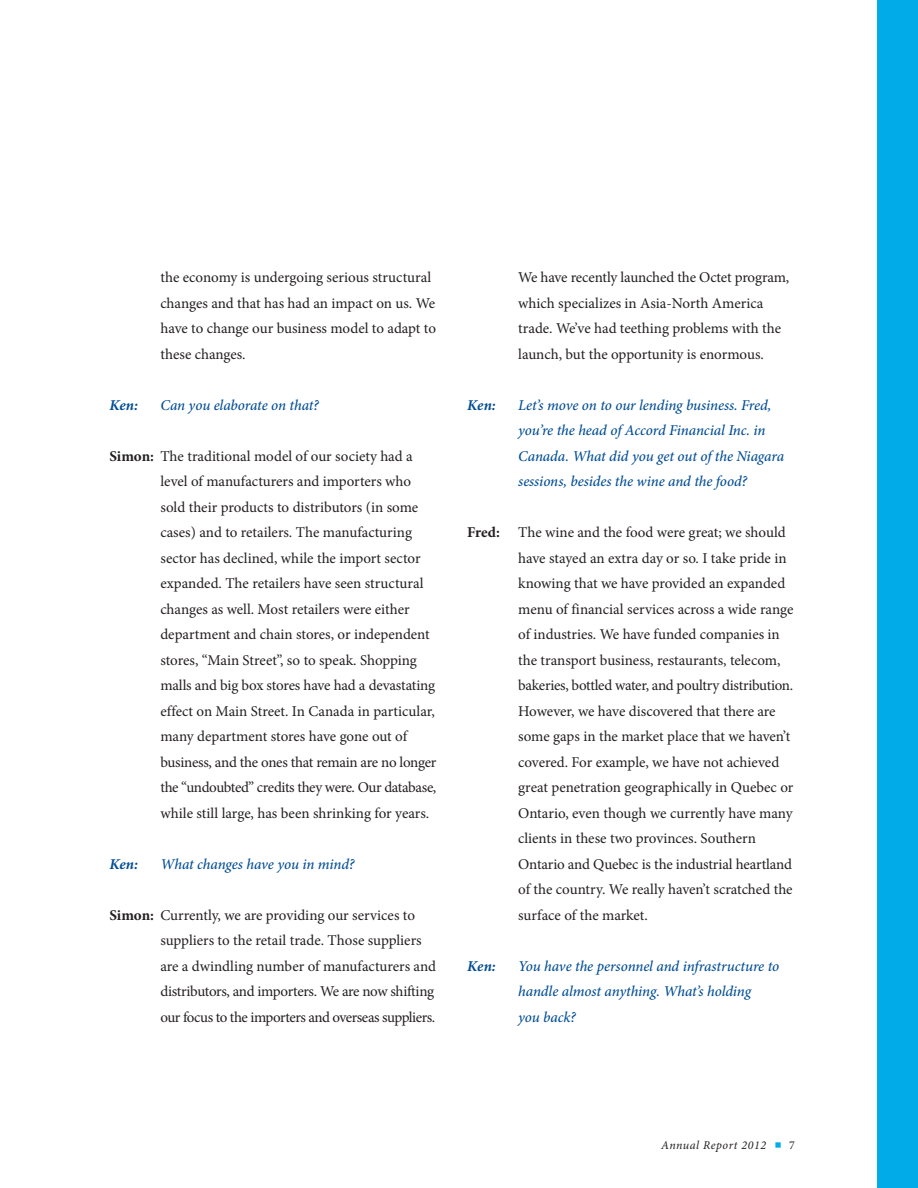
<style>
.page{position:relative;width:918px;height:1188px;background:#fff}
.page>*{position:absolute;margin:0;border:0;box-sizing:border-box;transform-origin:0 0}
.t1{font:15px/25.5px "Minion Pro";letter-spacing:-.005em;color:#231f20}
.t2{font:italic 500 15px/25.5px "Minion Pro";letter-spacing:-.01em;color:#014d95}
.t3{font:italic 700 15px "Minion Pro";color:#014d95}
.t4{font:italic 12px "Minion Pro";letter-spacing:.045em;color:#231f20}
.s1{font-weight:700}
.s2{font-family:"Itc Eras";font-weight:300;font-style:normal;font-size:21px;color:#00abe7}
.s3{font-style:normal}
</style>
<div class="page">
<div style="left:877px;top:0;width:41px;height:1188px;background:#00abe7"></div>
<p class="t1" style="left:160px;top:266px;width:277px">the economy is undergoing serious structural changes and that has had an impact on us. We have to change our business model to adapt to these changes.</p>
<p class="t3" style="left:110px;top:399px;width:30px">Ken:</p>
<p class="t2" style="left:160px;top:394px;width:160px">Can you elaborate on that?</p>
<p class="t1" style="left:160px;top:445px;width:278px;text-indent:-51px"><span class="s1">Simon:</span> The traditional model of our society had a level of manufacturers and importers who sold their products to distributors (in some cases) and to retailers. The manufacturing sector has declined, while the import sector expanded. The retailers have seen structural changes as well. Most retailers were either department and chain stores, or independent stores, “Main Street”, so to speak. Shopping malls and big box stores have had a devastating effect on Main Street. In Canada in particular, many department stores have gone out of business, and the ones that remain are no longer the “undoubted” credits they were. Our database, while still large, has been shrinking for years.</p>
<p class="t3" style="left:110px;top:858px;width:30px">Ken:</p>
<p class="t2" style="left:160px;top:853px;width:196px">What changes have you in mind?</p>
<p class="t1" style="left:160px;top:904px;width:277px;text-indent:-51px"><span class="s1">Simon:</span> Currently, we are providing our services to suppliers to the retail trade. Those suppliers are a dwindling number of manufacturers and distributors, and importers. We are now shifting our focus to the importers and overseas suppliers.</p>
<p class="t1" style="left:518px;top:266px;width:273px">We have recently launched the Octet program, which specializes in Asia-North America trade. We’ve had teething problems with the launch, but the opportunity is enormous.</p>
<p class="t3" style="left:467px;top:399px;width:30px">Ken:</p>
<p class="t2" style="left:518px;top:394px;width:268px">Let’s move on to our lending business. Fred, you’re the head of Accord Financial Inc. in Canada. What did you get out of the Niagara sessions, besides the wine and the food?</p>
<p class="t1" style="left:518px;top:521px;width:277px;text-indent:-51px"><span class="s1">Fred:</span> The wine and the food were great; we should have stayed an extra day or so. I take pride in knowing that we have provided an expanded menu of financial services across a wide range of industries. We have funded companies in the transport business, restaurants, telecom, bakeries, bottled water, and poultry distribution.<br>However, we have discovered that there are some gaps in the market place that we haven’t covered. For example, we have not achieved great penetration geographically in Quebec or Ontario, even though we currently have many clients in these two provinces. Southern Ontario and Quebec is the industrial heartland of the country. We really haven’t scratched the surface of the market.</p>
<p class="t3" style="left:467px;top:960px;width:30px">Ken:</p>
<p class="t2" style="left:518px;top:955px;width:263px">You have the personnel and infrastructure to handle almost anything. What’s holding<br>you back?</p>
<p class="t4" style="left:661px;top:1141px;width:135px">Annual Report 2012 <span class="s2">•</span> <span class="s3">7</span></p>
</div>
